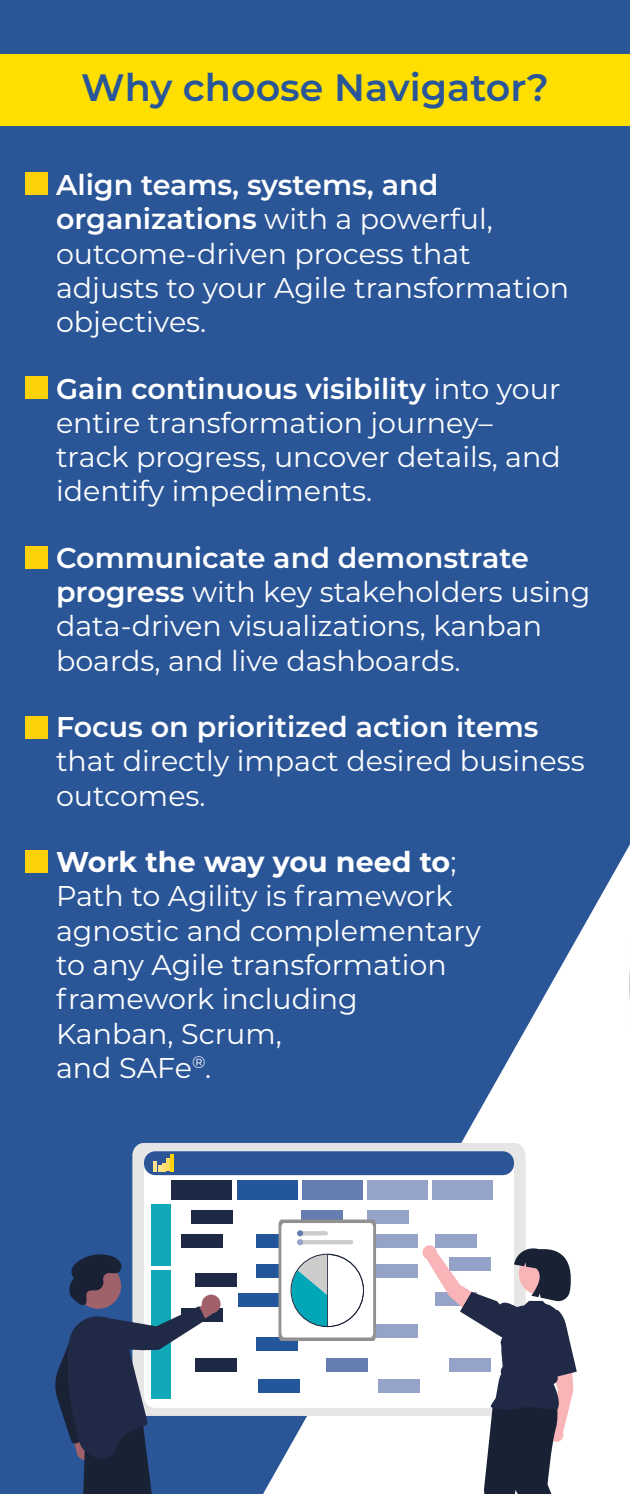
<style>
.page{position:relative;width:630px;height:1494px;background:#fff}
.page>*{position:absolute;margin:0;border:0;box-sizing:border-box;transform-origin:0 0}
.t1{font:600 38px "Montserrat";color:#285699}
.t2{font:28.5px/34.2px "Montserrat";color:#fff}
.t3{font:600 28.5px "Montserrat";color:#fff}
.s1{font-weight:600}
.s2{font-weight:700}
</style>
<div class="page">
<hr style="left:626px;top:0;width:4px;height:864px;background:#2a5698">
<div style="left:0;top:0;width:626px;height:1494px;background:#2a5698"></div>
<div style="left:0;top:54px;width:626px;height:71px;background:#ffdf00"></div>
<svg style="left:263px;top:896px;width:363px;height:598px"></svg>
<div style="left:25px;top:173px;width:23px;height:22px;background:#fed109"></div>
<div style="left:25px;top:377px;width:23px;height:22px;background:#fed109"></div>
<div style="left:25px;top:546px;width:23px;height:22px;background:#fed109"></div>
<div style="left:25px;top:716px;width:23px;height:22px;background:#fed109"></div>
<div style="left:25px;top:850px;width:23px;height:23px;background:#fed109"></div>
<div style="left:133px;top:1143px;width:392px;height:273px;background:#e6e6e6;border-radius:12px"></div>
<div style="left:144px;top:1151px;width:370px;height:257px;background:#fff;border-radius:11px"></div>
<div style="left:144px;top:1151px;width:370px;height:24px;background:#2c5598;border-radius:11px"></div>
<div style="left:171px;top:1180px;width:61px;height:19px;background:#1e2945"></div>
<div style="left:181px;top:1235px;width:41px;height:13px;background:#1e2945"></div>
<div style="left:191px;top:1211px;width:41px;height:13px;background:#1e2945"></div>
<div style="left:257px;top:1235px;width:41px;height:13px;background:#23569a"></div>
<div style="left:257px;top:1264px;width:41px;height:13px;background:#23569a"></div>
<div style="left:238px;top:1293px;width:41px;height:13px;background:#23569a"></div>
<div style="left:257px;top:1338px;width:41px;height:13px;background:#23569a"></div>
<div style="left:259px;top:1379px;width:41px;height:13px;background:#23569a"></div>
<div style="left:376px;top:1235px;width:41px;height:13px;background:#96a3c9"></div>
<div style="left:367px;top:1211px;width:41px;height:13px;background:#96a3c9"></div>
<div style="left:376px;top:1264px;width:41px;height:13px;background:#96a3c9"></div>
<div style="left:376px;top:1325px;width:41px;height:13px;background:#96a3c9"></div>
<div style="left:379px;top:1379px;width:41px;height:13px;background:#96a3c9"></div>
<div style="left:326px;top:1358px;width:41px;height:13px;background:#667db1"></div>
<div style="left:302px;top:1211px;width:41px;height:13px;background:#667db1"></div>
<div style="left:435px;top:1235px;width:42px;height:13px;background:#96a3c9"></div>
<div style="left:151px;top:1204px;width:20px;height:61px;background:#11a8b7"></div>
<div style="left:237px;top:1180px;width:61px;height:19px;background:#23569a"></div>
<div style="left:302px;top:1180px;width:61px;height:19px;background:#667db1"></div>
<div style="left:367px;top:1180px;width:61px;height:19px;background:#96a3c9"></div>
<div style="left:433px;top:1180px;width:60px;height:19px;background:#96a3c9"></div>
<svg style="left:279px;top:1220px;width:97px;height:121px"></svg>
<svg style="left:55px;top:1238px;width:192px;height:256px"></svg>
<svg style="left:419px;top:1244px;width:162px;height:250px"></svg>
<svg style="left:154px;top:1161px;width:53px;height:15px"></svg>
<hr style="left:166px;top:1159px;width:4px;height:12px;background:#ffdb5f">
<hr style="left:171px;top:1154px;width:3px;height:17px;background:#fed109">
<div style="left:601px;top:851px;width:25px;height:474px;background:#fff"></div>
<hr style="left:626px;top:54px;width:4px;height:71px;background:#ffdf00">
<img style="left:626px;top:844px;width:4px;height:155px">
<h1 class="t1" style="left:81px;top:60px;width:469px">Why choose Navigator?</h1>
<p class="t2" style="left:56px;top:167px;width:515px"><span class="s1">Align teams, systems, and organizations</span> with a powerful, outcome-driven process that adjusts to your Agile transformation objectives.</p>
<p class="t2" style="left:56px;top:370px;width:506px"><span class="s1">Gain continuous visibility</span> into your entire transformation journey– track progress, uncover details, and identify impediments.</p>
<p class="t2" style="left:56px;top:540px;width:536px"><span class="s1">Communicate and demonstrate progress</span> with key stakeholders using data-driven visualizations, kanban boards, and live dashboards.</p>
<p class="t3" style="left:56px;top:707px;width:484px">Focus on prioritized action items</p>
<p class="t2" style="left:56px;top:743px;width:530px">that directly impact desired business outcomes.</p>
<p class="t2" style="left:56px;top:844px;width:426px"><span class="s2">Work the way you need to</span>;<br>Path to Agility is framework agnostic and complementary to any Agile transformation framework including<br>Kanban, Scrum,<br>and SAFe<sup>®</sup>.</p>
</div>
